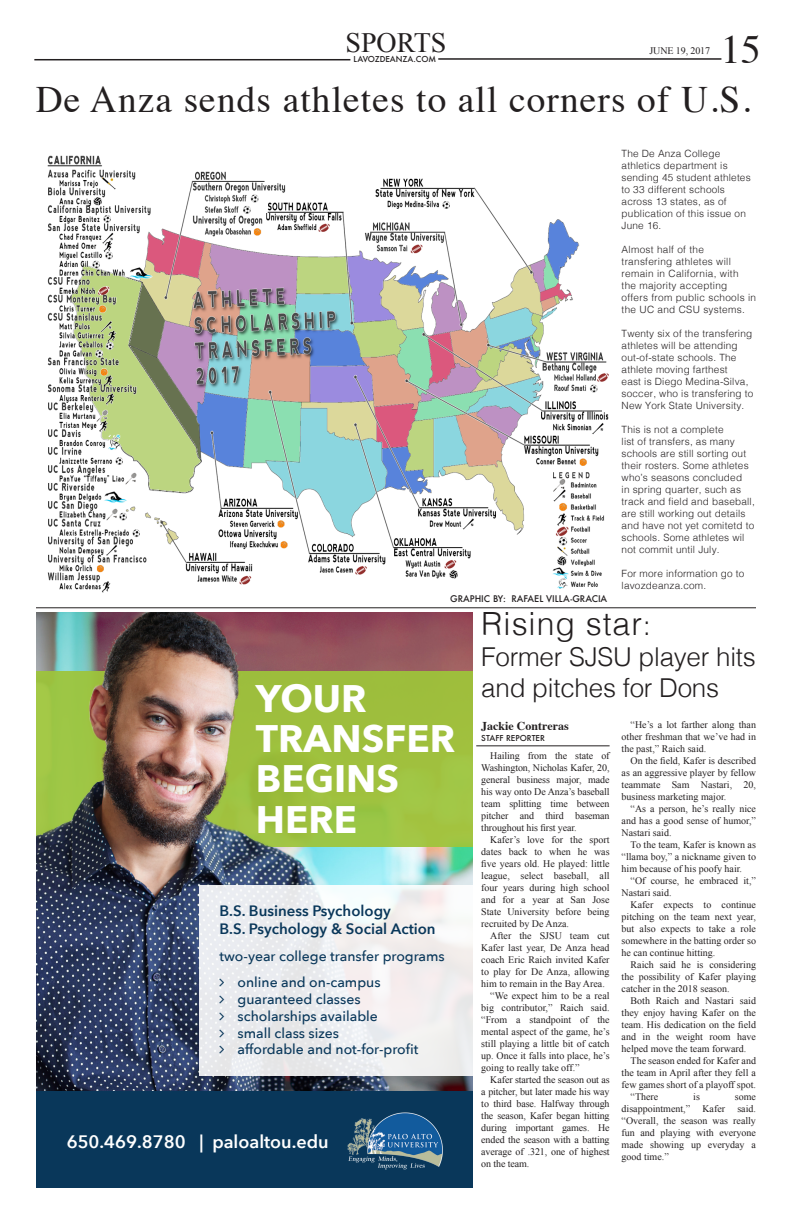
<style>
.page{position:relative;width:792px;height:1224px;background:#fff}
.page>*{position:absolute;margin:0;border:0;box-sizing:border-box;transform-origin:0 0}
.t1{font:40px "Times";color:#231f20}
.t2{font:700 38.3px/40.2px "Avenir Next";color:#fff}
.t3{font:37.3px "Times";letter-spacing:.03em;color:#231f20}
.t4{font:300 32px "Helvetica";letter-spacing:.03em;color:#231f20}
.t5{font:28px "Times New Roman";color:#231f20}
.t6{font:300 26px/31.1px "Helvetica";letter-spacing:-.01em;color:#231f20}
.t7{font:600 18px "Avenir Next";color:#fff}
.t8{font:600 15px/18px "Avenir Next";color:#09375a}
.t9{font:500 14px/16.8px "Avenir Next";color:#09375a}
.t10{font:700 12px "Times";color:#231f20}
.t11{font:10px/12px "Times New Roman";color:#231f20;text-align:justify}
.t12{font:300 10px/12px "Helvetica";letter-spacing:.02em;color:#231f20}
.t13{font:500 9px "Futura";color:#231f20}
.t14{font:500 8px "Futura";letter-spacing:-.01em;color:#231f20}
.s1{font-size:27px}
</style>
<div class="page">
<hr style="left:34px;top:59px;width:316px;height:1px;background:#231f20">
<hr style="left:438px;top:58px;width:283px;height:2px;background:#231f20">
<img style="left:36px;top:612px;width:436px;height:479px">
<div style="left:36px;top:671px;width:436px;height:176px;background:#9ec53a"></div>
<div style="left:199px;top:885px;width:273px;height:191px;background:linear-gradient(to bottom,#f2f2f3,#ebebed)"></div>
<div style="left:36px;top:1091px;width:436px;height:97px;background:#09375a"></div>
<img style="left:347px;top:1112px;width:96px;height:58px">
<img style="left:36px;top:612px;width:302px;height:257px">
<hr style="left:476px;top:745px;width:134px;height:1px;background:#231f20">
<img style="left:47px;top:155px;width:562px;height:437px">
<hr style="left:36px;top:607px;width:720px;height:1px;background:#231f20">
<svg style="left:220px;top:979px;width:4px;height:8px"></svg>
<svg style="left:220px;top:996px;width:4px;height:7px"></svg>
<svg style="left:220px;top:1012px;width:4px;height:8px"></svg>
<svg style="left:220px;top:1029px;width:4px;height:8px"></svg>
<svg style="left:220px;top:1046px;width:4px;height:8px"></svg>
<p class="t5" style="left:345px;top:24px;width:103px">SPORTS</p>
<p class="t14" style="left:354px;top:53px;width:84px">LAVOZDEANZA.COM</p>
<p class="t11" style="left:649px;top:45px;width:62px">JUNE 19, 2017</p>
<p class="t1" style="left:721px;top:12px;width:41px">15</p>
<p class="t3" style="left:36px;top:64px;width:717px">De Anza sends athletes to all corners of U.S.</p>
<p class="t12" style="left:622px;top:147px;width:131px">The De Anza College athletics department is sending 45 student athletes to 33 different schools across 13 states, as of publication of this issue on<br>June 16.</p>
<p class="t12" style="left:622px;top:243px;width:118px">Almost half of the transfering athletes will remain in California, with</p>
<p class="t12" style="left:622px;top:279px;width:136px">the majority accepting offers from public schools in the UC and CSU systems.</p>
<p class="t12" style="left:622px;top:327px;width:133px">Twenty six of the transfering athletes will be attending out-of-state schools. The athlete moving farthest<br>east is Diego Medina-Silva, soccer, who is transfering to<br>New York State University.</p>
<p class="t12" style="left:622px;top:423px;width:135px">This is not a complete<br>list of transfers, as many schools are still sorting out their rosters. Some athletes who’s seasons concluded<br>in spring quarter, such as track and field and baseball, are still working out details and have not yet comitetd to schools. Some athletes wil not commit until July.</p>
<p class="t12" style="left:622px;top:567px;width:124px">For more information go to lavozdeanza.com.</p>
<p class="t13" style="left:450px;top:592px;width:159px">GRAPHIC BY: RAFAEL VILLA-GRACIA</p>
<p class="t4" style="left:481px;top:596px;width:171px">Rising star<span class="s1">:</span></p>
<p class="t6" style="left:481px;top:639px;width:276px">Former SJSU player hits and pitches for Dons</p>
<p class="t2" style="left:256px;top:678px;width:201px">YOUR<br>TRANSFER<br>BEGINS<br>HERE</p>
<p class="t11" style="left:622px;top:719px;width:136px;text-indent:9px">“He’s a lot farther along than other freshman that we’ve had in the past,” Raich said.</p>
<p class="t11" style="left:622px;top:755px;width:136px;text-indent:9px">On the field, Kafer is described as an aggressive player by fellow teammate Sam Nastari, 20, business marketing major.</p>
<p class="t11" style="left:622px;top:803px;width:136px;text-indent:9px">“As a person, he’s really nice and has a good sense of humor,” Nastari said.</p>
<p class="t11" style="left:622px;top:839px;width:136px;text-indent:9px">To the team, Kafer is known as “llama boy,” a nickname given to him because of his poofy hair.</p>
<p class="t11" style="left:622px;top:875px;width:136px;text-indent:9px">“Of course, he embraced it,”<br>Nastari said.</p>
<p class="t11" style="left:622px;top:899px;width:136px;text-indent:9px">Kafer expects to continue pitching on the team next year, but also expects to take a role somewhere in the batting order so he can continue hitting.</p>
<p class="t11" style="left:622px;top:959px;width:136px;text-indent:9px">Raich said he is considering the possibility of Kafer playing catcher in the 2018 season.</p>
<p class="t11" style="left:622px;top:995px;width:136px;text-indent:9px">Both Raich and Nastari said they enjoy having Kafer on the team. His dedication on the field and in the weight room have helped move the team forward.</p>
<p class="t11" style="left:622px;top:1055px;width:136px;text-indent:9px">The season ended for Kafer and the team in April after they fell a few games short of a playoff spot.</p>
<p class="t11" style="left:631px;top:1091px;width:29px">“There</p>
<p class="t11" style="left:693px;top:1091px;width:8px">is</p>
<p class="t10" style="left:481px;top:715px;width:89px">Jackie Contreras</p>
<p class="t14" style="left:481px;top:733px;width:65px">STAFF REPORTER</p>
<p class="t11" style="left:481px;top:750px;width:130px;text-indent:9px">Hailing from the state of Washington, Nicholas Kafer, 20, general business major, made his way onto De Anza’s baseball team splitting time between pitcher and third baseman throughout his first year.</p>
<p class="t11" style="left:481px;top:834px;width:130px;text-indent:9px">Kafer’s love for the sport dates back to when he was five years old. He played: little league, select baseball, all four years during high school and for a year at San Jose State University before being recruited by De Anza.</p>
<p class="t11" style="left:481px;top:930px;width:130px;text-indent:9px">After the SJSU team cut Kafer last year, De Anza head coach Eric Raich invited Kafer to play for De Anza, allowing him to remain in the Bay Area.</p>
<p class="t11" style="left:481px;top:990px;width:130px;text-indent:9px">“We expect him to be a real big contributor,” Raich said. “From a standpoint of the mental aspect of the game, he’s still playing a little bit of catch up. Once it falls into place, he’s going to really take off.”</p>
<p class="t11" style="left:481px;top:1074px;width:130px;text-indent:9px">Kafer started the season out as a pitcher, but later made his way to third base. Halfway through the season, Kafer began hitting during important games. He ended the season with a batting average of .321, one of highest on the team.</p>
<p class="t8" style="left:220px;top:902px;width:218px">B.S. Business Psychology<br>B.S. Psychology &amp; Social Action</p>
<p class="t9" style="left:238px;top:943px;width:209px;line-height:26px;text-indent:-18px">two-year college transfer programs online and on-campus</p>
<p class="t9" style="left:238px;top:990px;width:182px">guaranteed classes scholarships available<br>small class sizes<br>affordable and not-for-profit</p>
<p class="t11" style="left:622px;top:1091px;width:136px;text-indent:113px">some disappointment,” Kafer said. “Overall, the season was really fun and playing with everyone made showing up everyday a good time.”</p>
<p class="t7" style="left:67px;top:1127px;width:263px">650.469.8780 | paloaltou.edu</p>
</div>
